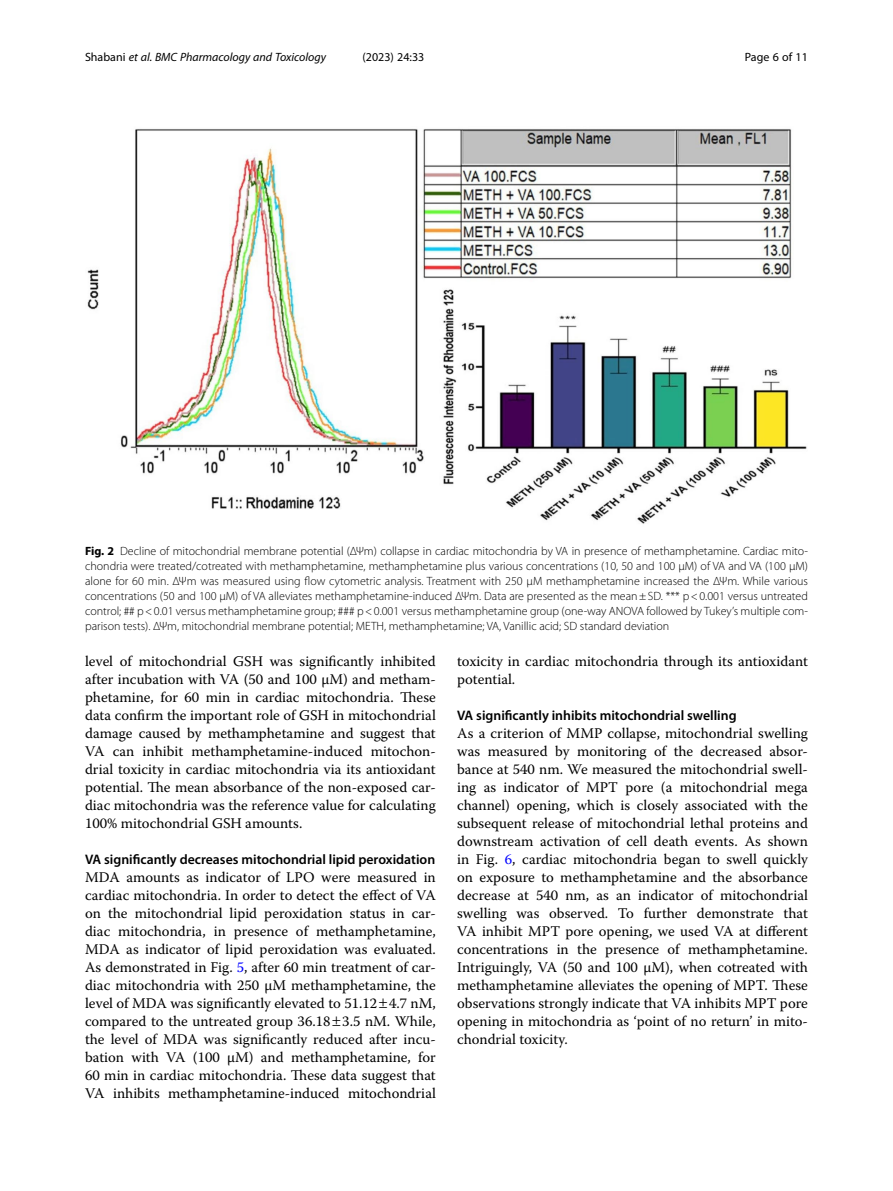
<style>
.page{position:relative;width:893px;height:1191px;background:#fff}
.page>*{position:absolute;margin:0;border:0;box-sizing:border-box;transform-origin:0 0}
.Body_Text{font:14.7px/18px "Warnock Pro";color:#000;text-align:justify}
.Head_2{font:600 13.8px "Myriad Pro";color:#000}
.Figure_Caption{font:300 12px/15px "Myriad Pro";color:#000;text-align:justify}
.t1{font:italic 12px "Myriad Pro";color:#000}
.t2{font:12px "Myriad Pro";color:#000}
.s1{font-style:normal}
.s2{font-weight:700}
.s3{color:#00f}
</style>
<div class="page">
<img style="left:87px;top:129px;width:720px;height:395px">
<p class="t1" style="left:85px;top:50px;width:243px"><span class="s1">Shabani</span> et al. BMC Pharmacology and Toxicology</p>
<p class="t2" style="left:363px;top:50px;width:63px">(2023) 24:33</p>
<p class="t2" style="left:745px;top:50px;width:65px">Page 6 of 11</p>
<p class="Figure_Caption" style="left:85px;top:543px;width:724px"><span class="s2">Fig. 2</span> Decline of mitochondrial membrane potential (ΔΨm) collapse in cardiac mitochondria by VA in presence of methamphetamine. Cardiac mito&shy;chondria were treated/cotreated with methamphetamine, methamphetamine plus various concentrations (10, 50 and 100 µM) of VA and VA (100 µM) alone for 60 min. ΔΨm was measured using flow cytometric analysis. Treatment with 250 µM methamphetamine increased the ΔΨm. While various concentrations (50 and 100 µM) of VA alleviates methamphetamine-induced ΔΨm. Data are presented as the mean±SD. *** p&lt;0.001 versus untreated control; ## p&lt;0.01 versus methamphetamine group; ### p&lt;0.001 versus methamphetamine group (one-way ANOVA followed by Tukey’s multiple com&shy;parison tests). ΔΨm, mitochondrial membrane potential; METH, methamphetamine; VA, Vanillic acid; SD standard deviation</p>
<p class="Body_Text" style="left:85px;top:652px;width:352px">level of mitochondrial GSH was significantly inhibited after incubation with VA (50 and 100 µM) and metham&shy;phetamine, for 60 min in cardiac mitochondria. These data confirm the important role of GSH in mitochondrial damage caused by methamphetamine and suggest that VA can inhibit methamphetamine-induced mitochon&shy;drial toxicity in cardiac mitochondria via its antioxidant potential. The mean absorbance of the non-exposed car&shy;diac mitochondria was the reference value for calculating 100% mitochondrial GSH amounts.</p>
<p class="Head_2" style="left:85px;top:851px;width:352px">VA significantly decreases mitochondrial lipid peroxidation</p>
<p class="Body_Text" style="left:85px;top:868px;width:352px">MDA amounts as indicator of LPO were measured in cardiac mitochondria. In order to detect the effect of VA on the mitochondrial lipid peroxidation status in car&shy;diac mitochondria, in presence of methamphetamine, MDA as indicator of lipid peroxidation was evaluated.<br>As demonstrated in Fig. <span class="s3">5</span>, after 60 min treatment of car&shy;diac mitochondria with 250 µM methamphetamine, the level of MDA was significantly elevated to 51.12 4.7 nM, compared to the untreated group 36.18 3.5 nM. While, the level of MDA was significantly reduced after incu&shy;bation with VA (100 µM) and methamphetamine, for 60 min in cardiac mitochondria. These data suggest that VA inhibits methamphetamine-induced mitochondrial</p>
<p class="Body_Text" style="left:457px;top:652px;width:352px">toxicity in cardiac mitochondria through its antioxidant potential.</p>
<p class="Head_2" style="left:457px;top:707px;width:281px">VA significantly inhibits mitochondrial swelling</p>
<p class="Body_Text" style="left:457px;top:724px;width:352px">As a criterion of MMP collapse, mitochondrial swelling was measured by monitoring of the decreased absor&shy;bance at 540 nm. We measured the mitochondrial swell&shy;ing as indicator of MPT pore (a mitochondrial mega channel) opening, which is closely associated with the subsequent release of mitochondrial lethal proteins and downstream activation of cell death events. As shown in Fig. <span class="s3">6</span>, cardiac mitochondria began to swell quickly on exposure to methamphetamine and the absorbance decrease at 540 nm, as an indicator of mitochondrial swelling was observed. To further demonstrate that VA inhibit MPT pore opening, we used VA at different concentrations in the presence of methamphetamine.<br>Intriguingly, VA (50 and 100 µM), when cotreated with methamphetamine alleviates the opening of MPT. These observations strongly indicate that VA inhibits MPT pore opening in mitochondria as ‘point of no return’ in mito&shy;chondrial toxicity.</p>
</div>
